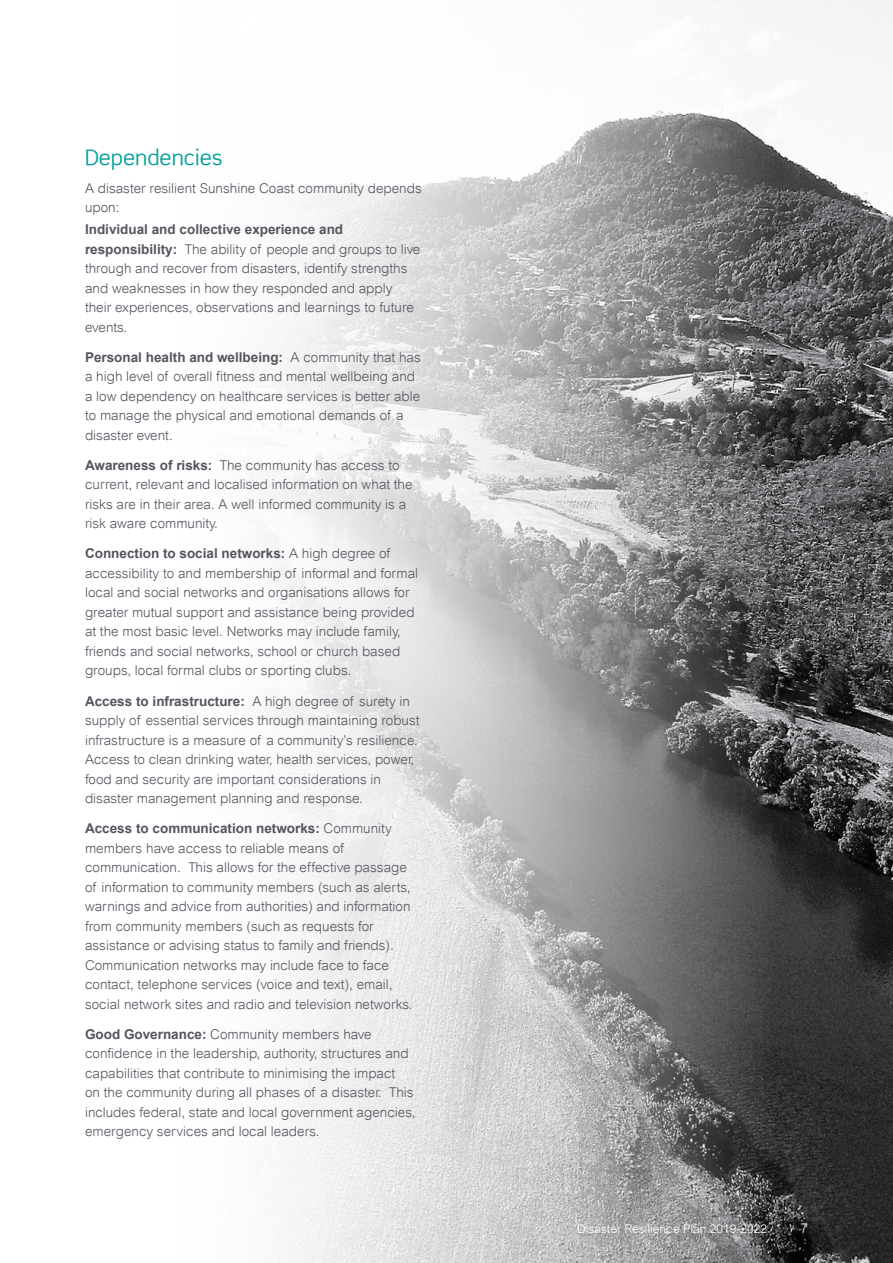
<style>
.page{position:relative;width:893px;height:1263px;background:#fff}
.page>*{position:absolute;margin:0;border:0;box-sizing:border-box;transform-origin:0 0}
.t1{font:21px "Scene";color:#00a19b}
.t2{font:300 13.5px/19.5px "Arial";color:#53565f}
.t3{font:300 13.5px "Arial";color:#fff}
.t4{font:300 12px "Arial";color:#fff}
.s1{font-weight:700}
</style>
<div class="page">
<img style="left:267px;top:0;width:626px;height:1263px">
<h1 class="t1" style="left:85px;top:144px;width:139px">Dependencies</h1>
<p class="t2" style="left:85px;top:178px;width:338px">A disaster resilient Sunshine Coast community depends upon:</p>
<p class="t2" style="left:85px;top:220px;width:337px"><span class="s1">Individual and collective experience and responsibility:</span> The ability of people and groups to live through and recover from disasters, identify strengths and weaknesses in how they responded and apply their experiences, observations and learnings to future events.</p>
<p class="t2" style="left:85px;top:347px;width:337px"><span class="s1">Personal health and wellbeing:</span> A community that has a high level of overall fitness and mental wellbeing and a low dependency on healthcare services is better able to manage the physical and emotional demands of a disaster event.</p>
<p class="t2" style="left:85px;top:455px;width:329px"><span class="s1">Awareness of risks:</span> The community has access to current, relevant and localised information on what the risks are in their area. A well informed community is a risk aware community.</p>
<p class="t2" style="left:85px;top:544px;width:335px"><span class="s1">Connection to social networks:</span> A high degree of accessibility to and membership of informal and formal local and social networks and organisations allows for greater mutual support and assistance being provided at the most basic level. Networks may include family, friends and social networks, school or church based groups, local formal clubs or sporting clubs.</p>
<p class="t2" style="left:85px;top:691px;width:336px"><span class="s1">Access to infrastructure:</span> A high degree of surety in supply of essential services through maintaining robust infrastructure is a measure of a community’s resilience.<br>Access to clean drinking water, health services, power, food and security are important considerations in disaster management planning and response.</p>
<p class="t2" style="left:85px;top:819px;width:329px"><span class="s1">Access to communication networks:</span> Community members have access to reliable means of communication. This allows for the effective passage of information to community members (such as alerts, warnings and advice from authorities) and information from community members (such as requests for assistance or advising status to family and friends).<br>Communication networks may include face to face contact, telephone services (voice and text), email, social network sites and radio and television networks.</p>
<p class="t2" style="left:85px;top:1024px;width:332px"><span class="s1">Good Governance:</span> Community members have confidence in the leadership, authority, structures and capabilities that contribute to minimising the impact<br>on the community during all phases of a disaster. This includes federal, state and local government agencies, emergency services and local leaders.</p>
<p class="t4" style="left:577px;top:1222px;width:191px">Disaster Resilience Plan 2019-2022</p>
<p class="t3" style="left:800px;top:1220px;width:9px">7</p>
</div>
